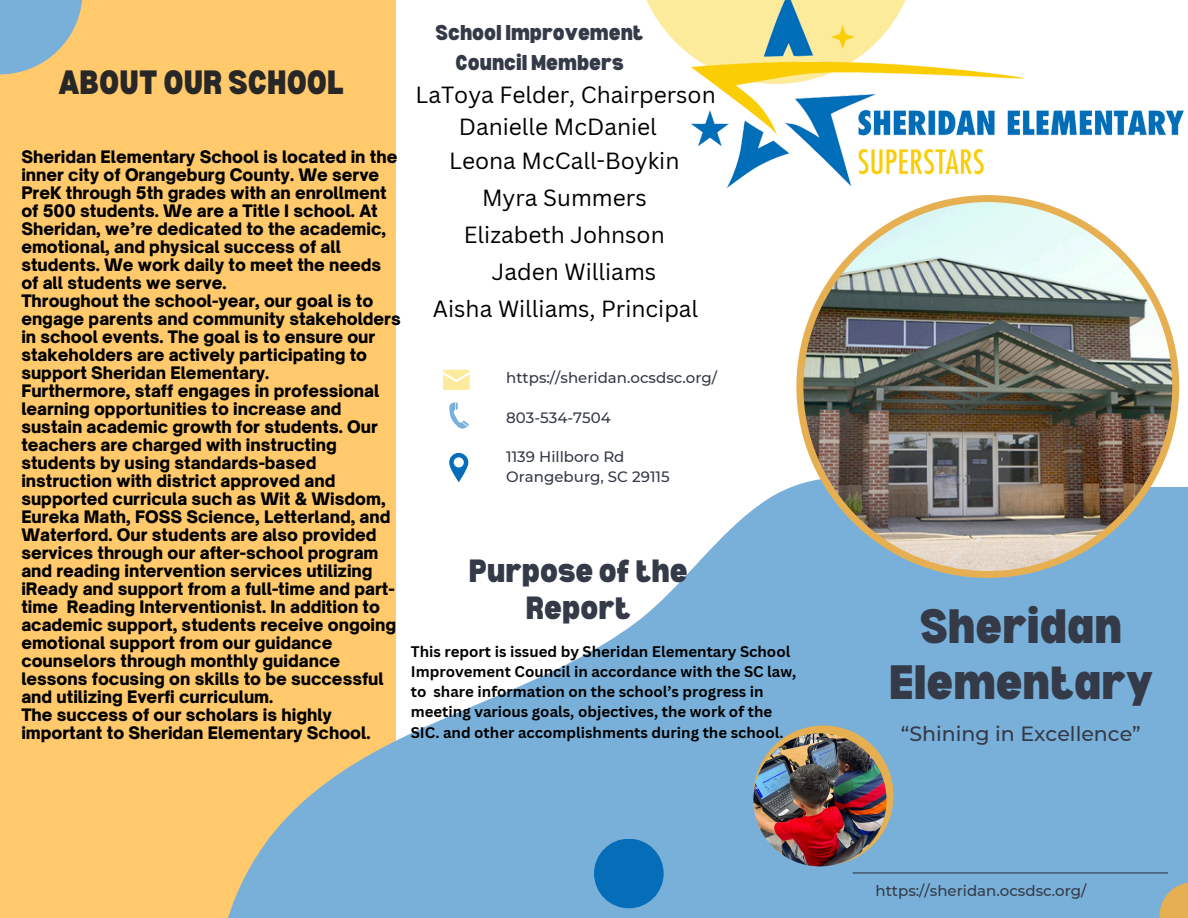
<style>
.page{position:relative;width:1188px;height:918px;background:#fff}
.page>*{position:absolute;margin:0;border:0;box-sizing:border-box;transform-origin:0 0}
.t1{font:900 semi-condensed 47.25px/56.2px "Bernoru";color:#343a48;text-align:center}
.t2{font:900 semi-condensed 33px "Bernoru";color:#272727}
.t3{font:900 semi-condensed 31.5px/37.2px "Bernoru";color:#343a48;text-align:center}
.t4{font:22.8px "Canva Sans";color:#000}
.t5{font:900 semi-condensed 21px/29.2px "Bernoru";color:#343a48;text-align:center}
.t6{font:500 20.55px "Montserrat";color:#343a48}
.t7{font:900 16.5px/18px "Open Sauce One";color:#000}
.t8{font:700 15px/20.2px "Canva Sans";color:#000}
.t9{font:500 15px "Montserrat";color:#343a48}
</style>
<div class="page">
<div style="left:0;top:0;width:396px;height:918px;background:#ffc96c"></div>
<div style="left:792px;top:487px;width:396px;height:431px;background:#79b0d9"></div>
<svg style="left:228px;top:423px;width:625px;height:495px"></svg>
<img style="left:796px;top:195px;width:383px;height:383px">
<hr style="left:853px;top:872px;width:315px;height:2px;background:#343a48">
<svg style="left:1160px;top:882px;width:28px;height:36px"></svg>
<svg style="left:646px;top:0;width:29px;height:42px"></svg>
<svg style="left:0;top:0;width:82px;height:74px;fill:#79b0d9"></svg>
<svg style="left:449px;top:402px;width:19px;height:27px"></svg>
<svg style="left:449px;top:453px;width:19px;height:29px"></svg>
<svg style="left:443px;top:370px;width:27px;height:20px"></svg>
<svg style="left:753px;top:725px;width:141px;height:141px;background:#dbae5c"></svg>
<img style="left:753px;top:733px;width:134px;height:133px;border-radius:50%">
<div style="left:594px;top:839px;width:70px;height:69px;background:#066eb9;border-radius:50%"></div>
<img style="left:675px;top:0;width:510px;height:188px">
<p class="t2" style="left:58px;top:63px;width:287px">ABOUT OUR SCHOOL</p>
<p class="t7" style="left:21px;top:148px;width:378px">Sheridan Elementary School is located in the inner city of Orangeburg County. We serve PreK through 5th grades with an enrollment of 500 students. We are a Title I school. At Sheridan, we’re dedicated to the academic, emotional, and physical success of all students. We work daily to meet the needs of all students we serve.</p>
<p class="t7" style="left:21px;top:292px;width:381px">Throughout the school-year, our goal is to engage parents and community stakeholders in school events. The goal is to ensure our stakeholders are actively participating to support Sheridan Elementary.</p>
<p class="t7" style="left:21px;top:382px;width:376px">Furthermore, staff engages in professional learning opportunities to increase and sustain academic growth for students. Our teachers are charged with instructing students by using standards-based instruction with district approved and supported curricula such as Wit &amp; Wisdom, Eureka Math, FOSS Science, Letterland, and Waterford. Our students are also provided services through our after-school program and reading intervention services utilizing iReady and support from a full-time and part&shy;time Reading Interventionist. In addition to academic support, students receive ongoing emotional support from our guidance counselors through monthly guidance lessons focusing on skills to be successful and utilizing Everfi curriculum.</p>
<p class="t7" style="left:21px;top:706px;width:351px">The success of our scholars is highly important to Sheridan Elementary School.</p>
<h5 class="t5" style="left:436px;top:18px;width:209px">School Improvement<br>Council Members</h5>
<h5 class="t4" style="left:415px;top:79px;width:302px">LaToya Felder, Chairperson</h5>
<h5 class="t4" style="left:459px;top:110px;width:200px">Danielle McDaniel</h5>
<p class="t4" style="left:449px;top:145px;width:232px">Leona McCall-Boykin</p>
<p class="t4" style="left:482px;top:182px;width:166px">Myra Summers</p>
<p class="t4" style="left:464px;top:219px;width:202px">Elizabeth Johnson</p>
<p class="t4" style="left:492px;top:255px;width:166px">Jaden Williams</p>
<p class="t4" style="left:433px;top:292px;width:267px">Aisha Williams, Principal</p>
<p class="t9" style="left:506px;top:369px;width:212px">https://sheridan.ocsdsc.org/</p>
<p class="t9" style="left:506px;top:408px;width:106px">803-534-7504</p>
<h5 class="t9" style="left:506px;top:447px;width:120px">1139 Hillboro Rd</h5>
<h5 class="t9" style="left:506px;top:468px;width:165px">Orangeburg, SC 29115</h5>
<h5 class="t3" style="left:469px;top:551px;width:220px">Purpose of the<br>Report</h5>
<p class="t8" style="left:411px;top:641px;width:387px">This report is issued by Sheridan Elementary School Improvement Council in accordance with the SC law, to share information on the school’s progress in meeting various goals, objectives, the work of the SIC. and other accomplishments during the school.</p>
<p class="t1" style="left:889px;top:597px;width:265px">Sheridan<br>Elementary</p>
<p class="t6" style="left:901px;top:721px;width:242px">“Shining in Excellence”</p>
<p class="t9" style="left:876px;top:881px;width:212px">https://sheridan.ocsdsc.org/</p>
</div>
